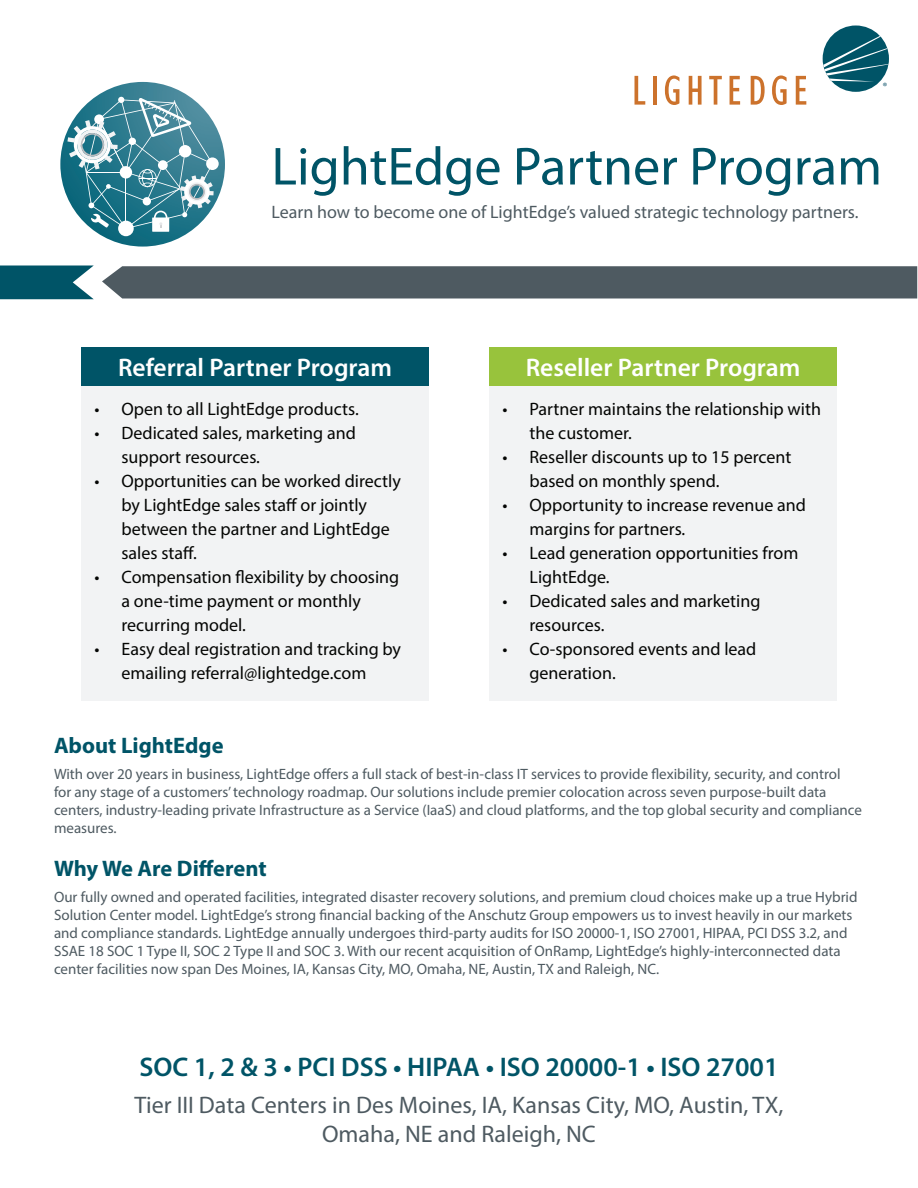
<style>
.page{position:relative;width:918px;height:1188px;background:#fff}
.page>*{position:absolute;margin:0;border:0;box-sizing:border-box;transform-origin:0 0}
.t1{font:54px "Myriad Pro";color:#005467}
.t2{font:600 27px "Myriad Pro";color:#005467}
.t3{font:600 25.5px "Myriad Pro";color:#fff}
.t4{font:24px/28.8px "Myriad Pro";color:#4e5a61;text-align:center}
.t5{font:700 22.5px "Myriad Pro";color:#005467}
.t6{font:18px/24px "Myriad Pro";color:#040503}
.t7{font:18px "Myriad Pro";color:#4e5a61}
.t8{font:15px/18px "Myriad Pro";color:#4e5a61}
.t9{font:10.65px "Brown";color:#11546c}
</style>
<div class="page">
<svg style="left:634px;top:76px;width:11px;height:29px"></svg>
<hr style="left:653px;top:76px;width:4px;height:29px;background:#cc722c">
<svg style="left:665px;top:75px;width:14px;height:30px"></svg>
<svg style="left:689px;top:76px;width:13px;height:29px"></svg>
<svg style="left:709px;top:76px;width:13px;height:29px"></svg>
<svg style="left:730px;top:76px;width:10px;height:29px"></svg>
<svg style="left:751px;top:76px;width:14px;height:29px"></svg>
<svg style="left:772px;top:75px;width:15px;height:30px"></svg>
<svg style="left:796px;top:76px;width:10px;height:29px"></svg>
<svg style="left:823px;top:26px;width:66px;height:66px"></svg>
<svg style="left:60px;top:82px;width:165px;height:165px"></svg>
<svg style="left:0;top:266px;width:94px;height:33px;background:#1d6778"></svg>
<div style="left:102px;top:266px;width:815px;height:32px;background:#4e5a61"></div>
<div style="left:81px;top:347px;width:348px;height:39px;background:#005467"></div>
<div style="left:489px;top:347px;width:348px;height:39px;background:#98c33c"></div>
<div style="left:81px;top:386px;width:348px;height:314px;background:#f2f3f4"></div>
<div style="left:489px;top:386px;width:348px;height:314px;background:#f2f3f4"></div>
<p class="t9" style="left:883px;top:80px;width:6px">®</p>
<h1 class="t1" style="left:272px;top:133px;width:612px">LightEdge Partner Program</h1>
<p class="t7" style="left:272px;top:200px;width:589px">Learn how to become one of LightEdge’s valued strategic technology partners.</p>
<h3 class="t3" style="left:118px;top:352px;width:275px">Referral Partner Program</h3>
<h3 class="t3" style="left:526px;top:352px;width:276px">Reseller Partner Program</h3>
<p class="t6" style="left:94px;top:397px;width:266px">• Open to all LightEdge products.</p>
<p class="t6" style="left:122px;top:421px;width:236px;text-indent:-27px">• Dedicated sales, marketing and support resources.</p>
<p class="t6" style="left:122px;top:469px;width:281px;text-indent:-27px">• Opportunities can be worked directly by LightEdge sales staff or jointly between the partner and LightEdge sales staff.</p>
<p class="t6" style="left:122px;top:565px;width:279px;text-indent:-27px">• Compensation flexibility by choosing a one-time payment or monthly recurring model.</p>
<p class="t6" style="left:94px;top:637px;width:308px;text-align:center">• Easy deal registration and tracking by emailing referral@lightedge.com</p>
<p class="t6" style="left:530px;top:397px;width:293px;text-indent:-27px">• Partner maintains the relationship with the customer.</p>
<p class="t6" style="left:530px;top:445px;width:263px;text-indent:-27px">• Reseller discounts up to 15 percent based on monthly spend.</p>
<p class="t6" style="left:530px;top:493px;width:278px;text-indent:-27px">• Opportunity to increase revenue and margins for partners.</p>
<p class="t6" style="left:530px;top:541px;width:270px;text-indent:-27px">• Lead generation opportunities from<br>LightEdge.</p>
<p class="t6" style="left:530px;top:589px;width:232px;text-indent:-27px">• Dedicated sales and marketing resources.</p>
<p class="t6" style="left:530px;top:637px;width:228px;text-indent:-27px">• Co-sponsored events and lead generation.</p>
<h3 class="t5" style="left:54px;top:731px;width:171px">About LightEdge</h3>
<p class="t8" style="left:54px;top:765px;width:810px">With over 20 years in business, LightEdge offers a full stack of best-in-class IT services to provide flexibility, security, and control<br>for any stage of a customers’ technology roadmap. Our solutions include premier colocation across seven purpose-built data centers, industry-leading private Infrastructure as a Service (IaaS) and cloud platforms, and the top global security and compliance measures.</p>
<h3 class="t5" style="left:54px;top:854px;width:214px">Why We Are Different</h3>
<p class="t8" style="left:54px;top:888px;width:805px">Our fully owned and operated facilities, integrated disaster recovery solutions, and premium cloud choices make up a true Hybrid Solution Center model. LightEdge’s strong financial backing of the Anschutz Group empowers us to invest heavily in our markets and compliance standards. LightEdge annually undergoes third-party audits for ISO 20000-1, ISO 27001, HIPAA, PCI DSS 3.2, and SSAE 18 SOC 1 Type II, SOC 2 Type II and SOC 3. With our recent acquisition of OnRamp, LightEdge’s highly-interconnected data center facilities now span Des Moines, IA, Kansas City, MO, Omaha, NE, Austin, TX and Raleigh, NC.</p>
<h2 class="t2" style="left:139px;top:1050px;width:641px">SOC 1, 2 &amp; 3 • PCI DSS • HIPAA • ISO 20000-1 • ISO 27001</h2>
<h3 class="t4" style="left:134px;top:1090px;width:651px">Tier III Data Centers in Des Moines, IA, Kansas City, MO, Austin, TX,<br>Omaha, NE and Raleigh, NC</h3>
</div>
